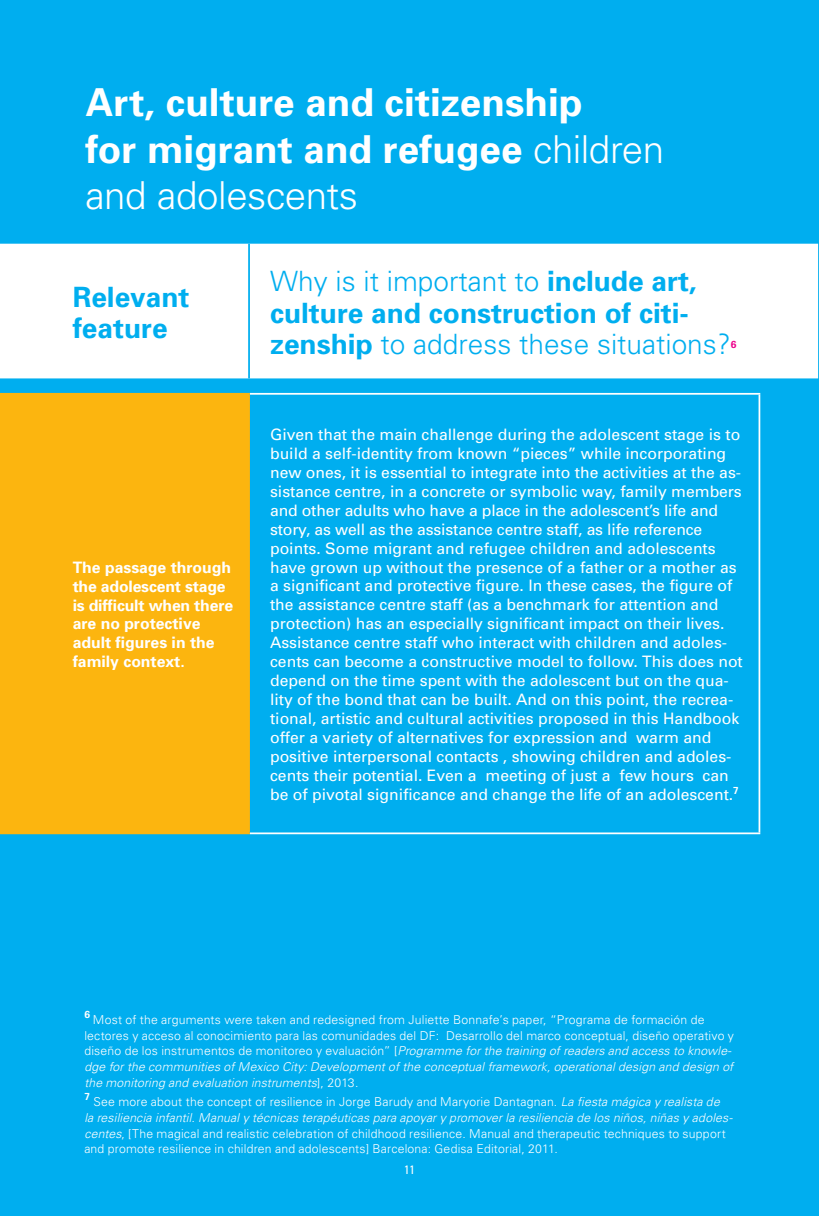
<style>
.page{position:relative;width:819px;height:1216px;background:#fff}
.page>*{position:absolute;margin:0;border:0;box-sizing:border-box;transform-origin:0 0}
.t1{font:300 38.5px/46.2px "Univers";letter-spacing:-.01em;color:#fff}
.t2{font:700 38.5px "Univers";letter-spacing:.005em;color:#fff}
.t3{font:700 28px/31.5px "Univers";color:#00aeef}
.t4{font:15.75px/18.9px "Univers";color:#fff}
.t5{font:700 15.75px/18.9px "Univers";color:#fff}
.t6{font:300 12.25px/15.8px "Univers";letter-spacing:.015em;color:#fff}
.t7{font:condensed 12.25px "Univers";color:#fff}
.t8{font:700 10.15px "Univers";color:#fff}
.t9{font:700 10.15px "Univers";color:#ed028c}
.s1{font-weight:700}
.s2{font-weight:300}
.s3{font-style:italic}
</style>
<div class="page">
<div style="left:0;top:0;width:819px;height:1215px;background:#00aeef"></div>
<div style="left:1px;top:394px;width:248px;height:439px;background:#fcb50f"></div>
<hr style="left:0;top:393px;width:250px;height:1px;background:#fcb50f">
<hr style="left:0;top:394px;width:2px;height:438px;background:#fcb50f">
<hr style="left:248px;top:394px;width:2px;height:438px;background:#fcb50f">
<hr style="left:0;top:832px;width:250px;height:2px;background:#fcb50f">
<hr style="left:250px;top:393px;width:510px;height:1px;background:#fff">
<hr style="left:758px;top:394px;width:2px;height:438px;background:#fff">
<hr style="left:250px;top:832px;width:510px;height:2px;background:#fff">
<div style="left:1px;top:244px;width:817px;height:134px;background:#fff"></div>
<hr style="left:0;top:244px;width:1px;height:134px;background:#231f20">
<hr style="left:248px;top:244px;width:2px;height:134px;background:#00aeef">
<p class="t2" style="left:85px;top:78px;width:499px">Art, culture and citizenship</p>
<p class="t1" style="left:85px;top:125px;width:580px"><span class="s1">for migrant and refugee</span> children and adolescents</p>
<h2 class="t3" style="left:73px;top:280px;width:118px">Relevant feature</h2>
<p class="t5" style="left:73px;top:557px;width:162px">The passage through the adolescent stage is difficult when there are no protective adult figures in the family context.</p>
<h2 class="t3" style="left:270px;top:264px;width:462px"><span class="s2">Why is it important to</span> include art, culture and construction of citi&shy;zenship <span class="s2">to address these situations?</span></h2>
<p class="t9" style="left:730px;top:338px;width:7px">6</p>
<p class="t4" style="left:270px;top:425px;width:474px">Given that the main challenge during the adolescent stage is to build a self-identity from known “pieces” while incorporating new ones, it is essential to integrate into the activities at the as&shy;sistance centre, in a concrete or symbolic way, family members and other adults who have a place in the adolescent’s life and story, as well as the assistance centre staff, as life reference points. Some migrant and refugee children and adolescents have grown up without the presence of a father or a mother as a significant and protective figure. In these cases, the figure of the assistance centre staff (as a benchmark for attention and protection) has an especially significant impact on their lives.<br>Assistance centre staff who interact with children and adoles&shy;cents can become a constructive model to follow. This does not depend on the time spent with the adolescent but on the qua&shy;lity of the bond that can be built. And on this point, the recrea&shy;tional, artistic and cultural activities proposed in this Handbook offer a variety of alternatives for expression and warm and positive interpersonal contacts , showing children and adoles&shy;cents their potential. Even a meeting of just a few hours can be of pivotal significance and change the life of an adolescent.<sup>7</sup></p>
<p class="t8" style="left:84px;top:1007px;width:7px">6</p>
<p class="t6" style="left:84px;top:1011px;width:651px;text-indent:9px">Most of the arguments were taken and redesigned from Juliette Bonnafe’s paper, “Programa de formación de lectores y acceso al conocimiento para las comunidades del DF: Desarrollo del marco conceptual, diseño operativo y diseño de los instrumentos de monitoreo y evaluación” [<span class="s3">Programme for the training of readers and access to knowle&shy;dge for the communities of Mexico City: Development of the conceptual framework, operational design and design of the monitoring and evaluation instruments</span>], 2013.</p>
<p class="t8" style="left:84px;top:1090px;width:7px">7</p>
<p class="t6" style="left:84px;top:1093px;width:649px;text-indent:9px">See more about the concept of resilience in Jorge Barudy and Maryorie Dantagnan. <span class="s3">La fiesta mágica y realista de<br>la resiliencia infantil. Manual y técnicas terapéuticas para apoyar y promover la resiliencia de los niños, niñas y adoles&shy;centes</span>, [The magical and realistic celebration of childhood resilience. Manual and therapeutic techniques to support and promote resilience in children and adolescents] Barcelona: Gedisa Editorial, 2011.</p>
<p class="t7" style="left:404px;top:1161px;width:12px">11</p>
</div>
